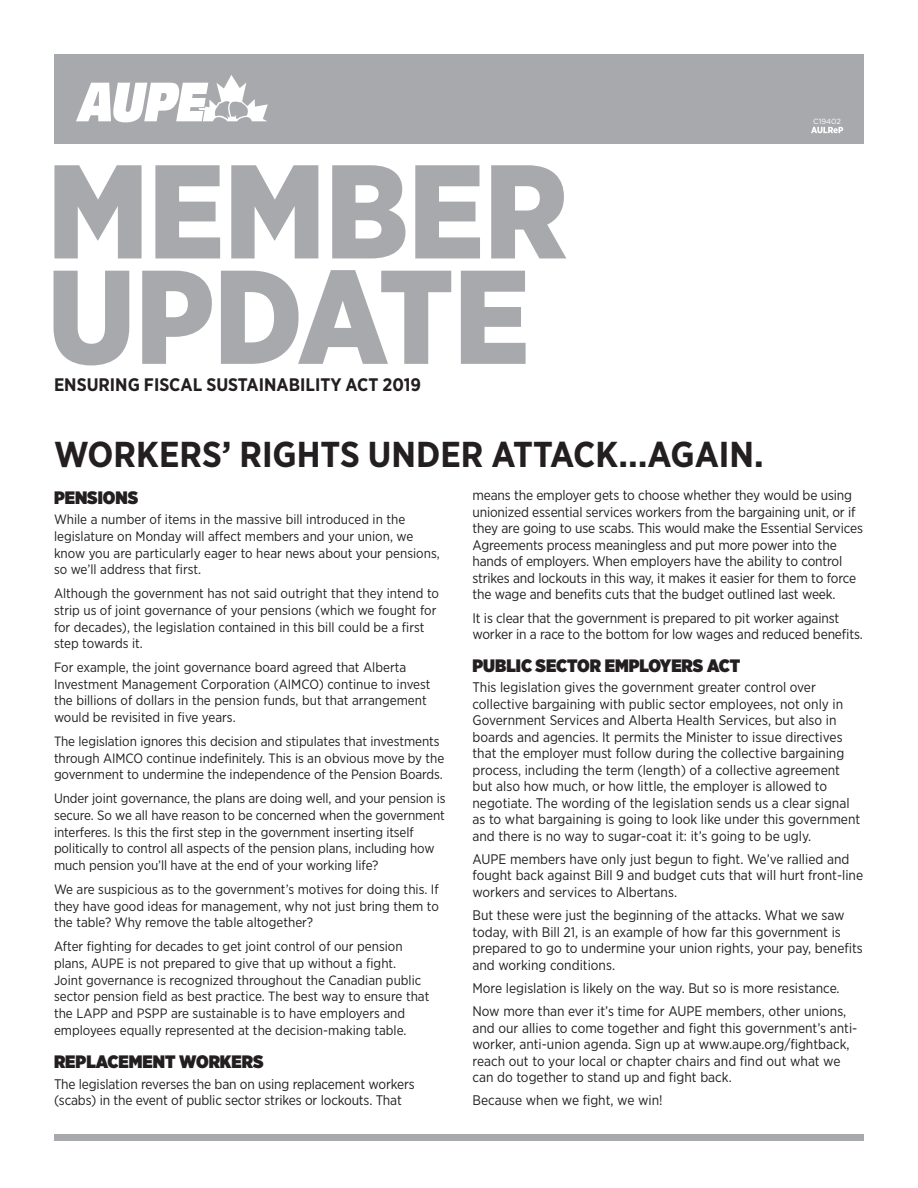
<style>
.page{position:relative;width:918px;height:1188px;background:#fff}
.page>*{position:absolute;margin:0;border:0;box-sizing:border-box;transform-origin:0 0}
.t1{font:900 133.2px/105.4px "Gotham Narrow";color:#a8a9ad}
.t2{font:700 36px "Gotham Narrow";color:#231f20}
.t3{font:700 18.15px "Gotham Narrow";color:#231f20}
.body_copy{font:900 18px "Gotham Narrow";color:#231f20}
.body_copy-2{font:13.8px/16.5px "Gotham Narrow";color:#231f20}
.body_copy-3{font:13.5px/16.8px "Gotham Narrow";color:#231f20}
.t4{font:7.5px "Gotham";color:#fff}
</style>
<div class="page">
<div style="left:54px;top:54px;width:810px;height:90px;background:#a8a9ad"></div>
<div style="left:54px;top:1134px;width:810px;height:6px;background:#a8a9ad"></div>
<svg style="left:76px;top:75px;width:192px;height:47px"></svg>
<svg style="left:811px;top:127px;width:32px;height:6px"></svg>
<p class="t1" style="left:48px;top:157px;width:522px">MEMBER<br>UPDATE</p>
<p class="t3" style="left:54px;top:373px;width:369px">ENSURING FISCAL SUSTAINABILITY ACT 2019</p>
<p class="t2" style="left:54px;top:431px;width:711px">WORKERS’ RIGHTS UNDER ATTACK…AGAIN.</p>
<p class="t4" style="left:813px;top:117px;width:29px">C19402</p>
<p class="body_copy" style="left:54px;top:485px;width:86px">PENSIONS</p>
<p class="body_copy-3" style="left:54px;top:511px;width:387px">While a number of items in the massive bill introduced in the legislature on Monday will affect members and your union, we know you are particularly eager to hear news about your pensions, so we’ll address that first.</p>
<p class="body_copy-3" style="left:54px;top:585px;width:387px">Although the government has not said outright that they intend to strip us of joint governance of your pensions (which we fought for for decades), the legislation contained in this bill could be a first step towards it.</p>
<p class="body_copy-3" style="left:54px;top:658px;width:378px">For example, the joint governance board agreed that Alberta Investment Management Corporation (AIMCO) continue to invest the billions of dollars in the pension funds, but that arrangement would be revisited in five years.</p>
<p class="body_copy-3" style="left:54px;top:732px;width:392px">The legislation ignores this decision and stipulates that investments through AIMCO continue indefinitely. This is an obvious move by the government to undermine the independence of the Pension Boards.</p>
<p class="body_copy-3" style="left:54px;top:790px;width:393px">Under joint governance, the plans are doing well, and your pension is secure. So we all have reason to be concerned when the government interferes. Is this the first step in the government inserting itself politically to control all aspects of the pension plans, including how much pension you’ll have at the end of your working life?</p>
<p class="body_copy-3" style="left:54px;top:880px;width:386px;text-align:justify">We are suspicious as to the government’s motives for doing this. If they have good ideas for management, why not just bring them to the table? Why remove the table altogether?</p>
<p class="body_copy-3" style="left:54px;top:938px;width:377px">After fighting for decades to get joint control of our pension plans, AUPE is not prepared to give that up without a fight.<br>Joint governance is recognized throughout the Canadian public sector pension field as best practice. The best way to ensure that the LAPP and PSPP are sustainable is to have employers and employees equally represented at the decision-making table.</p>
<p class="body_copy" style="left:54px;top:1050px;width:211px">REPLACEMENT WORKERS</p>
<p class="body_copy-2" style="left:54px;top:1075px;width:362px">The legislation reverses the ban on using replacement workers (scabs) in the event of public sector strikes or lockouts. That</p>
<p class="body_copy-2" style="left:472px;top:487px;width:392px">means the employer gets to choose whether they would be using unionized essential services workers from the bargaining unit, or if they are going to use scabs. This would make the Essential Services Agreements process meaningless and put more power into the hands of employers. When employers have the ability to control strikes and lockouts in this way, it makes it easier for them to force the wage and benefits cuts that the budget outlined last week.</p>
<p class="body_copy-2" style="left:472px;top:609px;width:392px">It is clear that the government is prepared to pit worker against worker in a race to the bottom for low wages and reduced benefits.</p>
<p class="body_copy" style="left:472px;top:654px;width:269px">PUBLIC SECTOR EMPLOYERS ACT</p>
<p class="body_copy-2" style="left:472px;top:679px;width:389px">This legislation gives the government greater control over collective bargaining with public sector employees, not only in Government Services and Alberta Health Services, but also in boards and agencies. It permits the Minister to issue directives that the employer must follow during the collective bargaining process, including the term (length) of a collective agreement but also how much, or how little, the employer is allowed to negotiate. The wording of the legislation sends us a clear signal as to what bargaining is going to look like under this government and there is no way to sugar-coat it: it’s going to be ugly.</p>
<p class="body_copy-2" style="left:472px;top:850px;width:392px">AUPE members have only just begun to fight. We’ve rallied and fought back against Bill 9 and budget cuts that will hurt front-line workers and services to Albertans.</p>
<p class="body_copy-2" style="left:472px;top:907px;width:392px">But these were just the beginning of the attacks. What we saw today, with Bill 21, is an example of how far this government is prepared to go to undermine your union rights, your pay, benefits and working conditions.</p>
<p class="body_copy-2" style="left:472px;top:979px;width:369px">More legislation is likely on the way. But so is more resistance.</p>
<p class="body_copy-2" style="left:472px;top:1003px;width:386px">Now more than ever it’s time for AUPE members, other unions, and our allies to come together and fight this government’s anti&shy;worker, anti-union agenda. Sign up at www.aupe.org/fightback, reach out to your local or chapter chairs and find out what we can do together to stand up and fight back.</p>
<p class="body_copy-2" style="left:472px;top:1092px;width:192px">Because when we fight, we win!</p>
</div>
